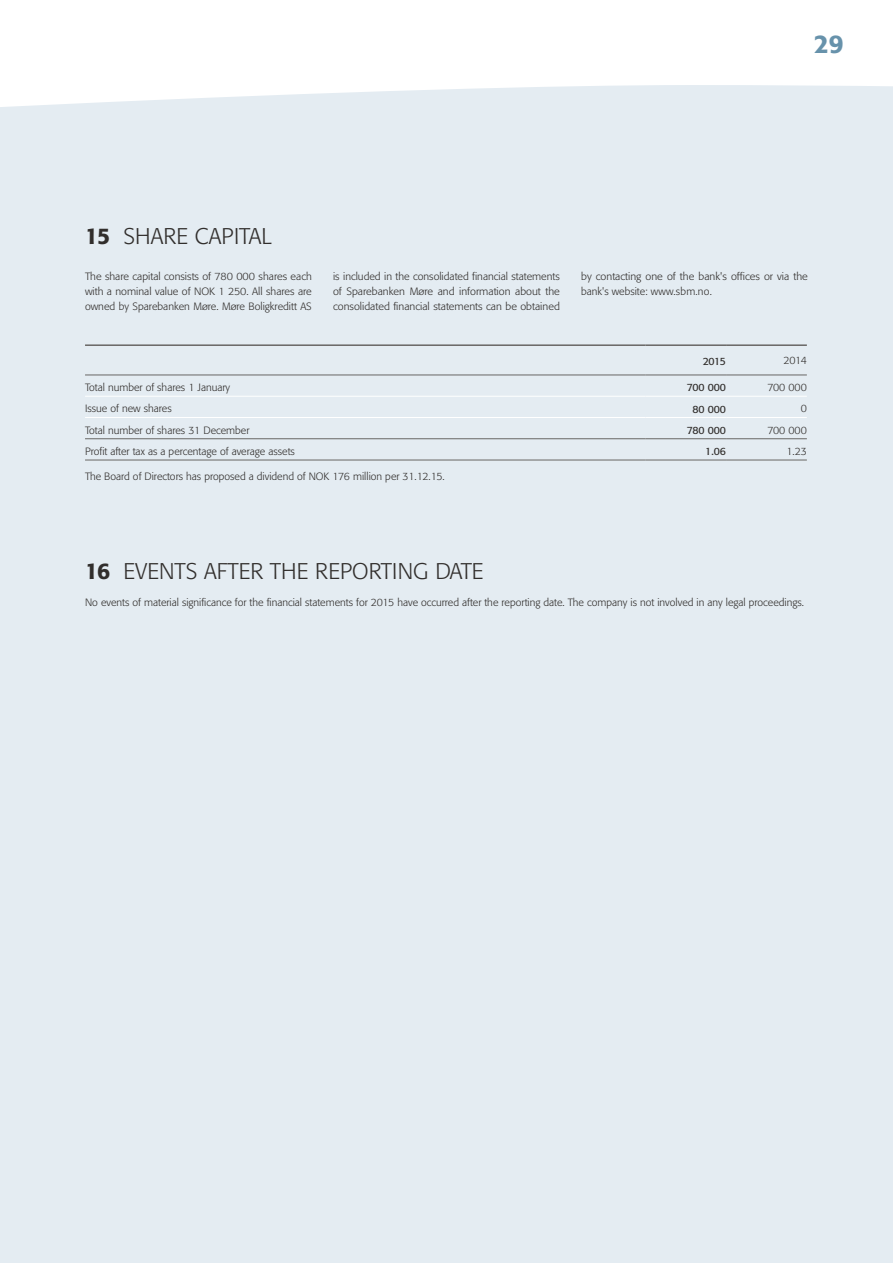
<style>
.page{position:relative;width:893px;height:1263px;background:#fff}
.page>*{position:absolute;margin:0;border:0;box-sizing:border-box;transform-origin:0 0}
.t1{font:500 25.5px "Formata";color:#6792ab}
.t2{font:300 22.5px "Formata";color:#312e2c}
.t3{font:300 10.5px/15px "Formata";color:#312e2c;text-align:justify}
.t4{font:10.5px "Formata";color:#312e2c}
.s1{font-weight:500}
</style>
<div class="page">
<div style="left:0;top:85px;width:893px;height:1178px;background:#e4ecf2"></div>
<hr style="left:85px;top:396px;width:560px;height:1px;background:#fff">
<hr style="left:645px;top:396px;width:81px;height:1px;background:#fff">
<hr style="left:726px;top:396px;width:81px;height:1px;background:#fff">
<hr style="left:85px;top:417px;width:560px;height:1px;background:#fff">
<hr style="left:645px;top:417px;width:81px;height:1px;background:#fff">
<hr style="left:726px;top:417px;width:81px;height:1px;background:#fff">
<hr style="left:85px;top:344px;width:560px;height:2px;background:#686664">
<hr style="left:645px;top:344px;width:81px;height:2px;background:#686664">
<hr style="left:726px;top:344px;width:81px;height:2px;background:#686664">
<hr style="left:85px;top:375px;width:560px;height:1px;background:#686664">
<hr style="left:645px;top:375px;width:81px;height:1px;background:#686664">
<hr style="left:726px;top:375px;width:81px;height:1px;background:#686664">
<hr style="left:85px;top:438px;width:560px;height:1px;background:#686664">
<hr style="left:645px;top:438px;width:81px;height:1px;background:#686664">
<hr style="left:726px;top:438px;width:81px;height:1px;background:#686664">
<hr style="left:85px;top:460px;width:560px;height:1px;background:#686664">
<hr style="left:645px;top:460px;width:81px;height:1px;background:#686664">
<hr style="left:726px;top:460px;width:81px;height:1px;background:#686664">
<h2 class="t2" style="left:85px;top:223px;width:188px"><span class="s1">15</span> SHARE CAPITAL</h2>
<h1 class="t1" style="left:814px;top:29px;width:31px">29</h1>
<p class="t3" style="left:85px;top:269px;width:228px">The share capital consists of 780 000 shares each with a nominal value of NOK 1 250. All shares are owned by Sparebanken Møre. Møre Boligkreditt AS</p>
<p class="t3" style="left:333px;top:269px;width:228px">is included in the consolidated financial statements of Sparebanken Møre and information about the consolidated financial statements can be obtained</p>
<p class="t3" style="left:581px;top:269px;width:228px">by contacting one of the bank's offices or via the bank's website: www.sbm.no.</p>
<p class="t4" style="left:703px;top:354px;width:25px">2015</p>
<p class="t3" style="left:783px;top:353px;width:25px">2014</p>
<p class="t3" style="left:85px;top:380px;width:147px">Total number of shares 1 January</p>
<p class="t4" style="left:687px;top:381px;width:41px">700 000</p>
<p class="t3" style="left:767px;top:380px;width:41px">700 000</p>
<p class="t3" style="left:85px;top:401px;width:88px">Issue of new shares</p>
<p class="t4" style="left:692px;top:402px;width:35px">80 000</p>
<p class="t3" style="left:801px;top:401px;width:8px">0</p>
<p class="t3" style="left:85px;top:422px;width:166px">Total number of shares 31 December</p>
<p class="t4" style="left:687px;top:424px;width:41px">780 000</p>
<p class="t3" style="left:767px;top:422px;width:41px">700 000</p>
<p class="t3" style="left:85px;top:444px;width:211px">Profit after tax as a percentage of average assets</p>
<p class="t4" style="left:705px;top:445px;width:22px">1.06</p>
<p class="t3" style="left:786px;top:444px;width:22px">1.23</p>
<p class="t3" style="left:85px;top:469px;width:361px">The Board of Directors has proposed a dividend of NOK 176 million per 31.12.15.</p>
<h2 class="t2" style="left:85px;top:558px;width:400px"><span class="s1">16</span> EVENTS AFTER THE REPORTING DATE</h2>
<p class="t3" style="left:85px;top:595px;width:720px">No events of material significance for the financial statements for 2015 have occurred after the reporting date. The company is not involved in any legal proceedings.</p>
</div>
